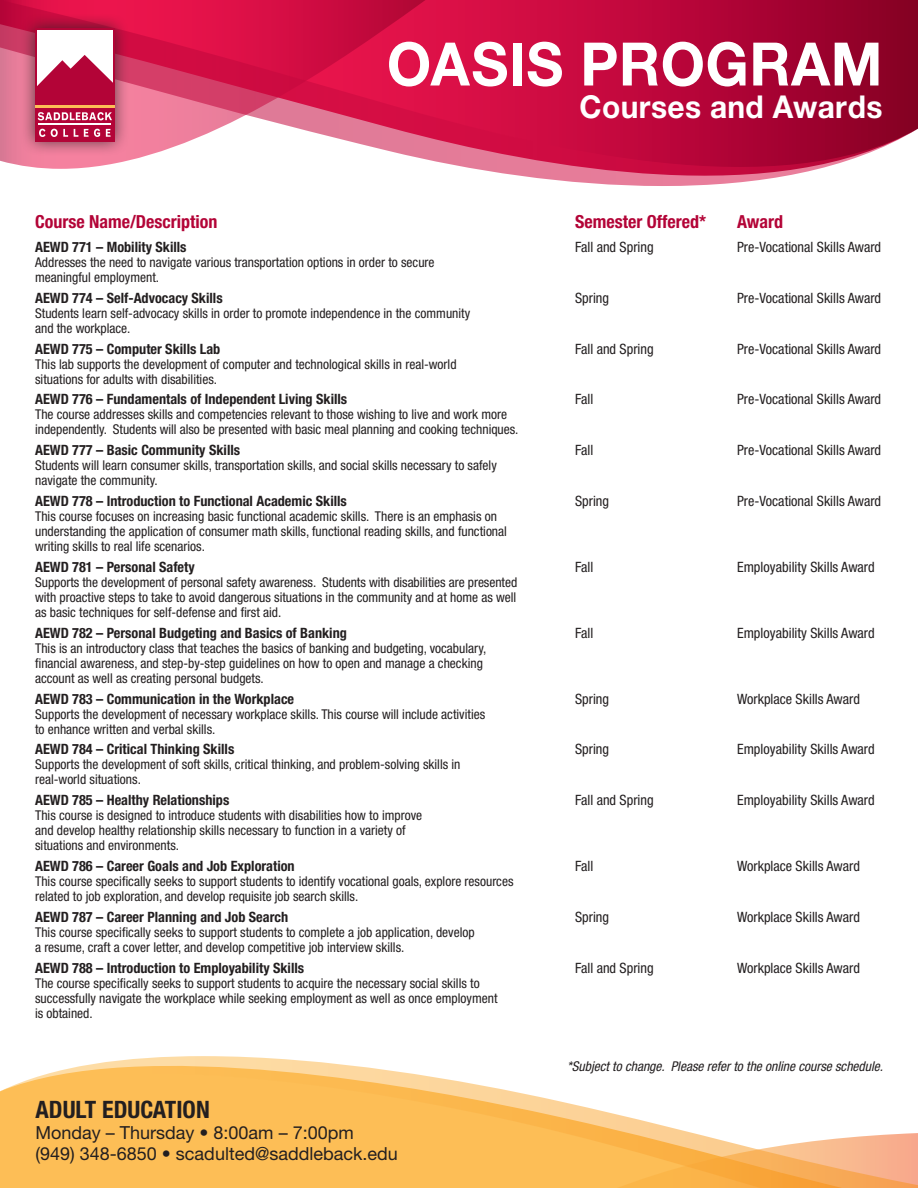
<style>
.page{position:relative;width:918px;height:1188px;background:#fff}
.page>*{position:absolute;margin:0;border:0;box-sizing:border-box;transform-origin:0 0}
.t1{font:700 60px "Helvetica Neue";letter-spacing:.01em;color:#fff;scale:.95 1}
.t2{font:700 31.5px "Helvetica Neue";letter-spacing:.01em;color:#fff;scale:.95 1}
.t3{font:700 condensed 24px "Helvetica Neue";color:#231f20}
.t4{font:18px "Helvetica Neue";color:#231f20}
.t5{font:700 condensed 18px "Helvetica Neue";color:#b30437}
.class_title{font:700 condensed 14.25px "Helvetica Neue";color:#231f20}
.class_title-2{font:condensed 14.25px "Helvetica Neue";color:#231f20}
.Classes_Description{font:condensed 13.5px/15px "Helvetica Neue";color:#231f20}
.t6{font:italic condensed 13.5px "Helvetica Neue";color:#231f20}
</style>
<div class="page">
<svg style="left:0;top:1056px;width:918px;height:132px"></svg>
<svg style="left:0;top:0;width:918px;height:186px;background:#ce3c64"></svg>
<div style="left:20px;top:13px;width:110px;height:143px;background:#231f20;opacity:.75"></div>
<div style="left:35px;top:28px;width:80px;height:113px;background:#b30437"></div>
<div style="left:37px;top:30px;width:76px;height:76px;background:#fff"></div>
<svg style="left:37px;top:55px;width:76px;height:50px"></svg>
<svg style="left:38px;top:112px;width:74px;height:8px"></svg>
<svg style="left:39px;top:129px;width:29px;height:8px"></svg>
<svg style="left:74px;top:129px;width:4px;height:8px"></svg>
<svg style="left:84px;top:129px;width:16px;height:8px"></svg>
<svg style="left:106px;top:129px;width:5px;height:8px"></svg>
<hr style="left:38px;top:124px;width:73px;height:1px;background:#fff">
<hr style="left:35px;top:105px;width:80px;height:3px;background:#fdbe56">
<p class="t1" style="left:387px;top:27px;width:523px">OASIS PROGRAM</p>
<p class="t2" style="left:580px;top:88px;width:320px">Courses and Awards</p>
<p class="t5" style="left:35px;top:211px;width:184px">Course Name/Description</p>
<p class="t5" style="left:575px;top:211px;width:132px">Semester Offered*</p>
<p class="t5" style="left:737px;top:211px;width:48px">Award</p>
<p class="class_title" style="left:35px;top:238px;width:153px">AEWD 771 – Mobility Skills</p>
<p class="class_title-2" style="left:575px;top:239px;width:80px">Fall and Spring</p>
<p class="class_title-2" style="left:737px;top:239px;width:146px">Pre-Vocational Skills Award</p>
<p class="Classes_Description" style="left:35px;top:255px;width:401px">Addresses the need to navigate various transportation options in order to secure meaningful employment.</p>
<p class="class_title" style="left:35px;top:289px;width:189px">AEWD 774 – Self-Advocacy Skills</p>
<p class="class_title-2" style="left:575px;top:289px;width:36px">Spring</p>
<p class="class_title-2" style="left:737px;top:289px;width:146px">Pre-Vocational Skills Award</p>
<p class="Classes_Description" style="left:35px;top:305px;width:437px">Students learn self-advocacy skills in order to promote independence in the community and the workplace.</p>
<p class="class_title" style="left:35px;top:340px;width:187px">AEWD 775 – Computer Skills Lab</p>
<p class="class_title-2" style="left:575px;top:340px;width:80px">Fall and Spring</p>
<p class="class_title-2" style="left:737px;top:340px;width:146px">Pre-Vocational Skills Award</p>
<p class="Classes_Description" style="left:35px;top:356px;width:423px">This lab supports the development of computer and technological skills in real-world situations for adults with disabilities.</p>
<p class="class_title" style="left:35px;top:391px;width:314px">AEWD 776 – Fundamentals of Independent Living Skills</p>
<p class="class_title-2" style="left:575px;top:391px;width:20px">Fall</p>
<p class="class_title-2" style="left:737px;top:391px;width:146px">Pre-Vocational Skills Award</p>
<p class="Classes_Description" style="left:35px;top:407px;width:485px">The course addresses skills and competencies relevant to those wishing to live and work more independently. Students will also be presented with basic meal planning and cooking techniques.</p>
<p class="class_title" style="left:35px;top:442px;width:207px">AEWD 777 – Basic Community Skills</p>
<p class="class_title-2" style="left:575px;top:442px;width:20px">Fall</p>
<p class="class_title-2" style="left:737px;top:442px;width:146px">Pre-Vocational Skills Award</p>
<p class="Classes_Description" style="left:35px;top:458px;width:463px">Students will learn consumer skills, transportation skills, and social skills necessary to safely navigate the community.</p>
<p class="class_title" style="left:35px;top:492px;width:313px">AEWD 778 – Introduction to Functional Academic Skills</p>
<p class="class_title-2" style="left:575px;top:493px;width:36px">Spring</p>
<p class="class_title-2" style="left:737px;top:493px;width:146px">Pre-Vocational Skills Award</p>
<p class="Classes_Description" style="left:35px;top:509px;width:473px">This course focuses on increasing basic functional academic skills. There is an emphasis on understanding the application of consumer math skills, functional reading skills, and functional writing skills to real life scenarios.</p>
<p class="class_title" style="left:35px;top:558px;width:161px">AEWD 781 – Personal Safety</p>
<p class="class_title-2" style="left:575px;top:559px;width:20px">Fall</p>
<p class="class_title-2" style="left:737px;top:559px;width:139px">Employability Skills Award</p>
<p class="Classes_Description" style="left:35px;top:575px;width:484px;text-align:justify">Supports the development of personal safety awareness. Students with disabilities are presented with proactive steps to take to avoid dangerous situations in the community and at home as well as basic techniques for self-defense and first aid.</p>
<p class="class_title" style="left:35px;top:624px;width:313px">AEWD 782 – Personal Budgeting and Basics of Banking</p>
<p class="class_title-2" style="left:575px;top:624px;width:20px">Fall</p>
<p class="class_title-2" style="left:737px;top:624px;width:139px">Employability Skills Award</p>
<p class="Classes_Description" style="left:35px;top:640px;width:453px">This is an introductory class that teaches the basics of banking and budgeting, vocabulary, financial awareness, and step-by-step guidelines on how to open and manage a checking account as well as creating personal budgets.</p>
<p class="class_title" style="left:35px;top:690px;width:261px">AEWD 783 – Communication in the Workplace</p>
<p class="class_title-2" style="left:575px;top:690px;width:36px">Spring</p>
<p class="class_title-2" style="left:737px;top:690px;width:124px">Workplace Skills Award</p>
<p class="Classes_Description" style="left:35px;top:706px;width:452px">Supports the development of necessary workplace skills. This course will include activities to enhance written and verbal skills.</p>
<p class="class_title" style="left:35px;top:741px;width:201px">AEWD 784 – Critical Thinking Skills</p>
<p class="class_title-2" style="left:575px;top:741px;width:36px">Spring</p>
<p class="class_title-2" style="left:737px;top:741px;width:139px">Employability Skills Award</p>
<p class="Classes_Description" style="left:35px;top:757px;width:427px">Supports the development of soft skills, critical thinking, and problem-solving skills in real-world situations.</p>
<p class="class_title" style="left:35px;top:791px;width:196px">AEWD 785 – Healthy Relationships</p>
<p class="class_title-2" style="left:575px;top:792px;width:80px">Fall and Spring</p>
<p class="class_title-2" style="left:737px;top:792px;width:139px">Employability Skills Award</p>
<p class="Classes_Description" style="left:35px;top:808px;width:389px">This course is designed to introduce students with disabilities how to improve and develop healthy relationship skills necessary to function in a variety of situations and environments.</p>
<p class="class_title" style="left:35px;top:857px;width:261px">AEWD 786 – Career Goals and Job Exploration</p>
<p class="class_title-2" style="left:575px;top:858px;width:20px">Fall</p>
<p class="class_title-2" style="left:737px;top:858px;width:124px">Workplace Skills Award</p>
<p class="Classes_Description" style="left:35px;top:874px;width:480px">This course specifically seeks to support students to identify vocational goals, explore resources related to job exploration, and develop requisite job search skills.</p>
<p class="class_title" style="left:35px;top:908px;width:255px">AEWD 787 – Career Planning and Job Search</p>
<p class="class_title-2" style="left:575px;top:909px;width:36px">Spring</p>
<p class="class_title-2" style="left:737px;top:909px;width:124px">Workplace Skills Award</p>
<p class="Classes_Description" style="left:35px;top:924px;width:441px">This course specifically seeks to support students to complete a job application, develop a resume, craft a cover letter, and develop competitive job interview skills.</p>
<p class="class_title" style="left:35px;top:959px;width:271px">AEWD 788 – Introduction to Employability Skills</p>
<p class="class_title-2" style="left:575px;top:959px;width:80px">Fall and Spring</p>
<p class="class_title-2" style="left:737px;top:959px;width:124px">Workplace Skills Award</p>
<p class="Classes_Description" style="left:35px;top:975px;width:464px">The course specifically seeks to support students to acquire the necessary social skills to successfully navigate the workplace while seeking employment as well as once employment is obtained.</p>
<p class="t3" style="left:36px;top:1095px;width:176px">ADULT EDUCATION</p>
<p class="t4" style="left:36px;top:1122px;width:320px">Monday – Thursday • 8:00am – 7:00pm</p>
<p class="t4" style="left:36px;top:1143px;width:364px">(949) 348-6850 • scadulted@saddleback.edu</p>
<p class="t6" style="left:567px;top:1058px;width:318px">*Subject to change. Please refer to the online course schedule.</p>
</div>
